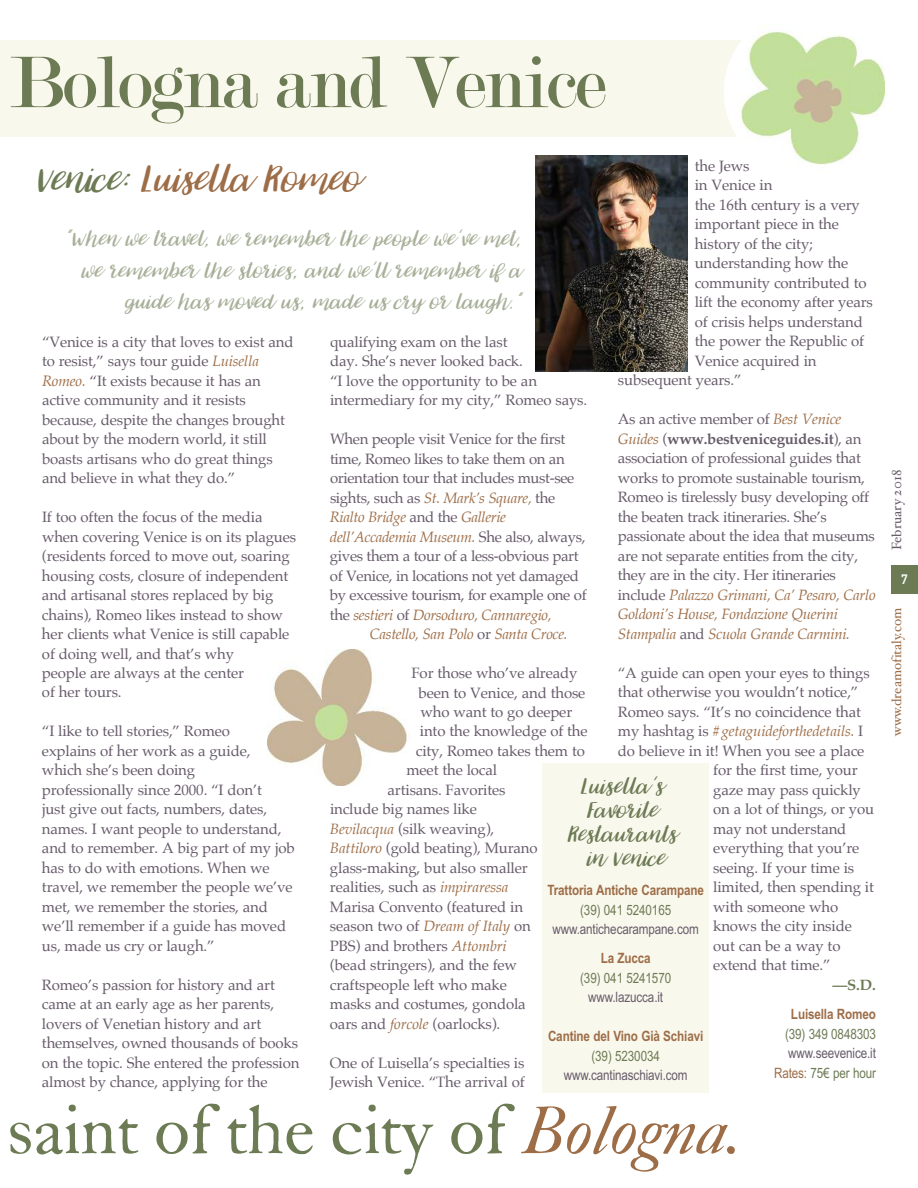
<style>
.page{position:relative;width:918px;height:1188px;background:#fff}
.page>*{position:absolute;margin:0;border:0;box-sizing:border-box;transform-origin:0 0}
.t1{font:78px "Modern";letter-spacing:-.025em;color:#6d7b55}
.t2{font:69px "F Caslon Thirty ITC";letter-spacing:-.01em;color:#6d7b55}
.t3{font:45px "Jasmine";letter-spacing:-.02em;color:#9d6d47}
.t4{font:27px/24px "Jasmine";letter-spacing:-.01em;color:#6d7b55;text-align:center}
.t5{font:25.5px/31.5px "Jasmine";letter-spacing:-.01em;color:#a8b099;text-align:right}
.t6{font:15px/19.5px "Palatino";letter-spacing:-.01em;color:#675b6a}
.t7{font:italic 15px "Palatino";letter-spacing:-.01em;color:#9d6d47}
.t8{font:700 15px "Palatino";color:#6d7b55}
.t9{font:14.25px/19.5px "Arial Narrow";letter-spacing:-.01em;color:#675b6a;text-align:right}
.t10{font:700 14.25px "Arial Narrow";letter-spacing:-.01em;color:#9d6d47}
.t11{font:14.25px "Arial Narrow";letter-spacing:-.01em;color:#6d7b55}
.t12{font:13.5px "Hoefler Text";color:#9d6d47}
.t13{font:13.5px "Hoefler Text";color:#675b6a}
.t14{font:13.5px "DIN Mittelschrift";color:#fff}
.s1{font-style:italic;color:#9d6d47}
.s2{font-weight:700}
.s3{font-style:normal;color:#675b6a}
.s4{color:#9d6d47}
.s5{color:#6d7b55}
</style>
<div class="page">
<div style="left:891px;top:566px;width:27px;height:28px;background:#6d7b55"></div>
<img style="left:535px;top:156px;width:152px;height:215px">
<div style="left:0;top:40px;width:878px;height:97px;background:#f9f8ed"></div>
<img style="left:267px;top:650px;width:140px;height:136px">
<img style="left:724px;top:31px;width:161px;height:135px">
<div style="left:543px;top:764px;width:166px;height:330px;background:#f9f8ed"></div>
<h1 class="t1" style="left:9px;top:44px;width:599px">Bologna and Venice</h1>
<p class="t6" style="left:695px;top:157px;width:56px">the Jews</p>
<p class="t6" style="left:695px;top:177px;width:79px">in Venice in</p>
<p class="t6" style="left:695px;top:196px;width:167px">the 16th century is a very</p>
<p class="t6" style="left:695px;top:216px;width:146px">important piece in the</p>
<p class="t6" style="left:695px;top:235px;width:120px">history of the city;</p>
<p class="t6" style="left:695px;top:255px;width:155px">understanding how the</p>
<p class="t6" style="left:695px;top:274px;width:173px">community contributed to</p>
<p class="t6" style="left:695px;top:294px;width:180px">lift the economy after years</p>
<p class="t6" style="left:695px;top:313px;width:170px">of crisis helps understand</p>
<p class="t6" style="left:695px;top:333px;width:171px">the power the Republic of</p>
<p class="t6" style="left:695px;top:352px;width:123px">Venice acquired in</p>
<p class="t6" style="left:618px;top:372px;width:125px">subsequent years.”</p>
<p class="t6" style="left:618px;top:411px;width:259px">As an active member of <span class="s1">Best Venice Guides</span> (<span class="s2">www.bestveniceguides.it</span>), an association of professional guides that works to promote sustainable tourism, Romeo is tirelessly busy developing off the beaten track itineraries. She’s passionate about the idea that museums are not separate entities from the city, they are in the city. Her itineraries include <span class="s1">Palazzo Grimani, Ca’ Pesaro, Carlo Goldoni’s House, Fondazione Querini Stampalia</span> and <span class="s1">Scuola Grande Carmini.</span></p>
<p class="t6" style="left:618px;top:664px;width:253px">“A guide can open your eyes to things</p>
<p class="t6" style="left:618px;top:684px;width:242px">that otherwise you wouldn’t notice,”</p>
<p class="t6" style="left:618px;top:703px;width:245px">Romeo says. “It’s no coincidence that</p>
<p class="t7" style="left:618px;top:724px;width:247px"><span class="s3">my hashtag is</span> #getaguideforthedetails. <span class="s3">I</span></p>
<p class="t6" style="left:618px;top:742px;width:248px">do believe in it! When you see a place</p>
<p class="t6" style="left:713px;top:762px;width:146px">for the first time, your</p>
<p class="t6" style="left:713px;top:781px;width:149px">gaze may pass quickly</p>
<p class="t6" style="left:713px;top:801px;width:162px">on a lot of things, or you</p>
<p class="t6" style="left:713px;top:820px;width:135px">may not understand</p>
<p class="t6" style="left:713px;top:840px;width:148px">everything that you’re</p>
<p class="t6" style="left:713px;top:859px;width:143px">seeing. If your time is</p>
<p class="t6" style="left:713px;top:879px;width:162px">limited, then spending it</p>
<p class="t6" style="left:713px;top:898px;width:127px">with someone who</p>
<p class="t6" style="left:713px;top:918px;width:140px">knows the city inside</p>
<p class="t6" style="left:713px;top:937px;width:129px">out can be a way to</p>
<p class="t6" style="left:713px;top:957px;width:119px">extend that time.”</p>
<p class="t8" style="left:832px;top:978px;width:45px">—S.D.</p>
<p class="t10" style="left:791px;top:1006px;width:87px">Luisella Romeo</p>
<p class="t11" style="left:785px;top:1025px;width:92px">(39) 349 0848303</p>
<p class="t9" style="left:774px;top:1044px;width:103px">www.seevenice.it<br><span class="s4">Rates:</span> <span class="s5">75€ per hour</span></p>
<h3 class="t3" style="left:40px;top:156px;width:327px"><span class="s5">Venice:</span> Luisella Romeo</h3>
<h3 class="t5" style="left:67px;top:223px;width:460px">“When we travel, we remember the people we’ve met, we remember the stories, and we’ll remember if a guide has moved us, made us cry or laugh.”</h3>
<p class="t6" style="left:42px;top:333px;width:253px">“Venice is a city that loves to exist and to resist,” says tour guide <span class="s1">Luisella Romeo.</span> “It exists because it has an active community and it resists because, despite the changes brought about by the modern world, it still boasts artisans who do great things and believe in what they do.”</p>
<p class="t6" style="left:42px;top:508px;width:256px">If too often the focus of the media when covering Venice is on its plagues (residents forced to move out, soaring housing costs, closure of independent and artisanal stores replaced by big chains), Romeo likes instead to show her clients what Venice is still capable of doing well, and that’s why<br>people are always at the center<br>of her tours.</p>
<p class="t6" style="left:42px;top:723px;width:254px">“I like to tell stories,” Romeo<br>explains of her work as a guide,<br>which she’s been doing<br>professionally since 2000. “I don’t<br>just give out facts, numbers, dates, names. I want people to understand, and to remember. A big part of my job has to do with emotions. When we travel, we remember the people we’ve met, we remember the stories, and we’ll remember if a guide has moved us, made us cry or laugh.”</p>
<p class="t6" style="left:42px;top:976px;width:259px">Romeo’s passion for history and art came at an early age as her parents, lovers of Venetian history and art themselves, owned thousands of books on the topic. She entered the profession almost by chance, applying for the</p>
<h2 class="t2" style="left:8px;top:1105px;width:732px">saint of the city of <span class="s1">Bologna.</span></h2>
<p class="t6" style="left:330px;top:333px;width:259px">qualifying exam on the last<br>day. She’s never looked back.<br>“I love the opportunity to be an intermediary for my city,” Romeo says.</p>
<p class="t6" style="left:330px;top:430px;width:258px">When people visit Venice for the first time, Romeo likes to take them on an orientation tour that includes must-see sights, such as <span class="s1">St. Mark’s Square,</span> the <span class="s1">Rialto Bridge</span> and the <span class="s1">Gallerie dell’Accademia Museum.</span> She also, always, gives them a tour of a less-obvious part of Venice, in locations not yet damaged by excessive tourism, for example one of the <span class="s1">sestieri</span> of <span class="s1">Dorsoduro, Cannaregio,</span></p>
<p class="t7" style="left:370px;top:627px;width:199px">Castello, San Polo <span class="s3">or</span> Santa Croce.</p>
<p class="t6" style="left:411px;top:664px;width:167px">For those who’ve already</p>
<p class="t6" style="left:419px;top:684px;width:168px">been to Venice, and those</p>
<p class="t6" style="left:420px;top:703px;width:153px">who want to go deeper</p>
<p class="t6" style="left:420px;top:723px;width:169px">into the knowledge of the</p>
<p class="t6" style="left:416px;top:742px;width:171px">city, Romeo takes them to</p>
<p class="t6" style="left:407px;top:762px;width:92px">meet the local</p>
<p class="t6" style="left:388px;top:781px;width:120px">artisans. Favorites</p>
<p class="t6" style="left:330px;top:801px;width:149px">include big names like</p>
<p class="t6" style="left:330px;top:820px;width:166px"><span class="s1">Bevilacqua</span> (silk weaving),</p>
<p class="t6" style="left:330px;top:840px;width:209px"><span class="s1">Battiloro</span> (gold beating), Murano</p>
<p class="t6" style="left:330px;top:859px;width:199px">glass-making, but also smaller</p>
<p class="t6" style="left:330px;top:879px;width:180px">realities, such as <span class="s1">impiraressa</span></p>
<p class="t6" style="left:330px;top:898px;width:195px">Marisa Convento (featured in</p>
<p class="t6" style="left:330px;top:918px;width:203px">season two of <span class="s1">Dream of Italy</span> on</p>
<p class="t6" style="left:330px;top:937px;width:178px">PBS) and brothers <span class="s1">Attombri</span></p>
<p class="t6" style="left:330px;top:957px;width:189px">(bead stringers), and the few</p>
<p class="t6" style="left:330px;top:976px;width:179px">craftspeople left who make</p>
<p class="t6" style="left:330px;top:996px;width:197px">masks and costumes, gondola</p>
<p class="t6" style="left:330px;top:1015px;width:172px">oars and <span class="s1">forcole</span> (oarlocks).</p>
<p class="t6" style="left:330px;top:1054px;width:196px">One of Luisella’s specialties is<br>Jewish Venice. “The arrival of</p>
<h3 class="t4" style="left:571px;top:774px;width:112px">Luisella’s<br>Favorite<br>Restaurants in Venice</h3>
<p class="t10" style="left:547px;top:882px;width:158px">Trattoria Antiche Carampane</p>
<p class="t11" style="left:580px;top:901px;width:92px">(39) 041 5240165</p>
<p class="t9" style="left:553px;top:920px;width:148px">www.antichecarampane.com</p>
<p class="t10" style="left:601px;top:950px;width:52px">La Zucca</p>
<p class="t11" style="left:580px;top:970px;width:92px">(39) 041 5241570</p>
<p class="t9" style="left:588px;top:988px;width:76px">www.lazucca.it</p>
<p class="t10" style="left:548px;top:1028px;width:157px">Cantine del Vino Già Schiavi</p>
<p class="t11" style="left:592px;top:1048px;width:70px">(39) 5230034</p>
<p class="t9" style="left:564px;top:1066px;width:125px">www.cantinaschiavi.com</p>
<p class="t13" style="left:888px;top:550px;width:82px;rotate:-90deg">February 2018</p>
<p class="t14" style="left:901px;top:574px;width:8px">7</p>
<p class="t12" style="left:888px;top:736px;width:129px;rotate:-90deg">www.dreamofitaly.com</p>
</div>
